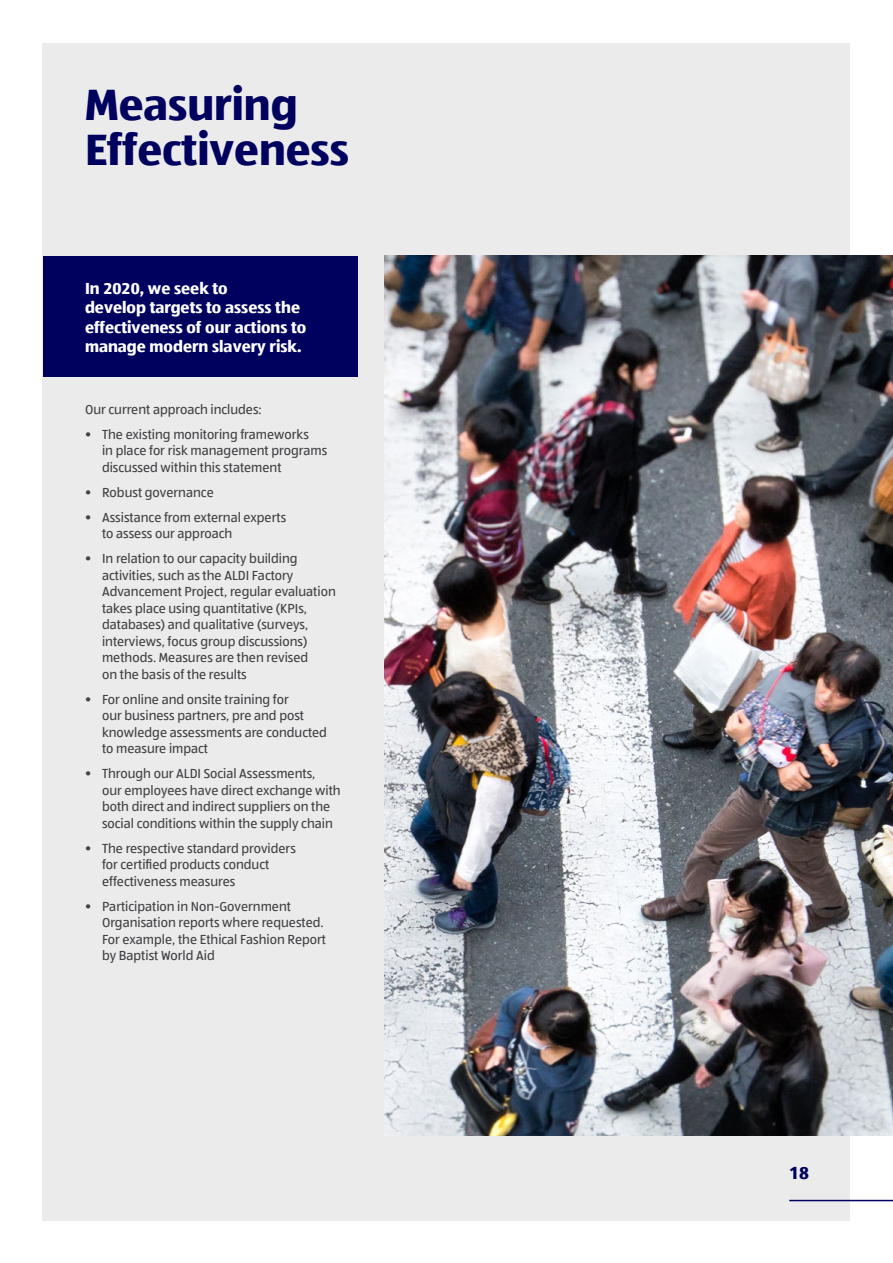
<style>
.page{position:relative;width:893px;height:1263px;background:#fff}
.page>*{position:absolute;margin:0;border:0;box-sizing:border-box;transform-origin:0 0}
.t1{font:700 45px/45px "ALDISUED Office";color:#00005f}
.t2{font:700 18px "ALDISUED Office";color:#00005f}
.t3{font:700 16.5px/19.5px "ALDISUED Office";color:#fff}
.t4{font:13.5px/16.5px "ALDISUED Office";color:#414042}
</style>
<div class="page">
<div style="left:43px;top:43px;width:807px;height:1178px;background:#ebebec"></div>
<hr style="left:789px;top:1200px;width:104px;height:1px;background:#00005f">
<div style="left:43px;top:256px;width:315px;height:121px;background:#00005f"></div>
<img style="left:384px;top:256px;width:509px;height:880px">
<h1 class="t1" style="left:85px;top:81px;width:266px">Measuring<br>Effectiveness</h1>
<p class="t3" style="left:85px;top:278px;width:223px">In 2020, we seek to<br>develop targets to assess the effectiveness of our actions to manage modern slavery risk.</p>
<p class="t4" style="left:85px;top:401px;width:178px">Our current approach includes:</p>
<p class="t4" style="left:102px;top:426px;width:227px;text-indent:-17px">• The existing monitoring frameworks<br>in place for risk management programs discussed within this statement</p>
<p class="t4" style="left:85px;top:484px;width:130px">• Robust governance</p>
<p class="t4" style="left:102px;top:509px;width:186px;text-indent:-17px">• Assistance from external experts to assess our approach</p>
<p class="t4" style="left:102px;top:550px;width:235px;text-indent:-17px">• In relation to our capacity building activities, such as the ALDI Factory Advancement Project, regular evaluation takes place using quantitative (KPIs, databases) and qualitative (surveys, interviews, focus group discussions) methods. Measures are then revised<br>on the basis of the results</p>
<p class="t4" style="left:102px;top:691px;width:226px;text-indent:-17px">• For online and onsite training for<br>our business partners, pre and post knowledge assessments are conducted to measure impact</p>
<p class="t4" style="left:102px;top:765px;width:240px;text-indent:-17px">• Through our ALDI Social Assessments,<br>our employees have direct exchange with both direct and indirect suppliers on the social conditions within the supply chain</p>
<p class="t4" style="left:102px;top:840px;width:195px;text-indent:-17px">• The respective standard providers for certified products conduct effectiveness measures</p>
<p class="t4" style="left:102px;top:898px;width:226px;text-indent:-17px">• Participation in Non-Government Organisation reports where requested.<br>For example, the Ethical Fashion Report by Baptist World Aid</p>
<h2 class="t2" style="left:789px;top:1160px;width:21px">18</h2>
</div>
